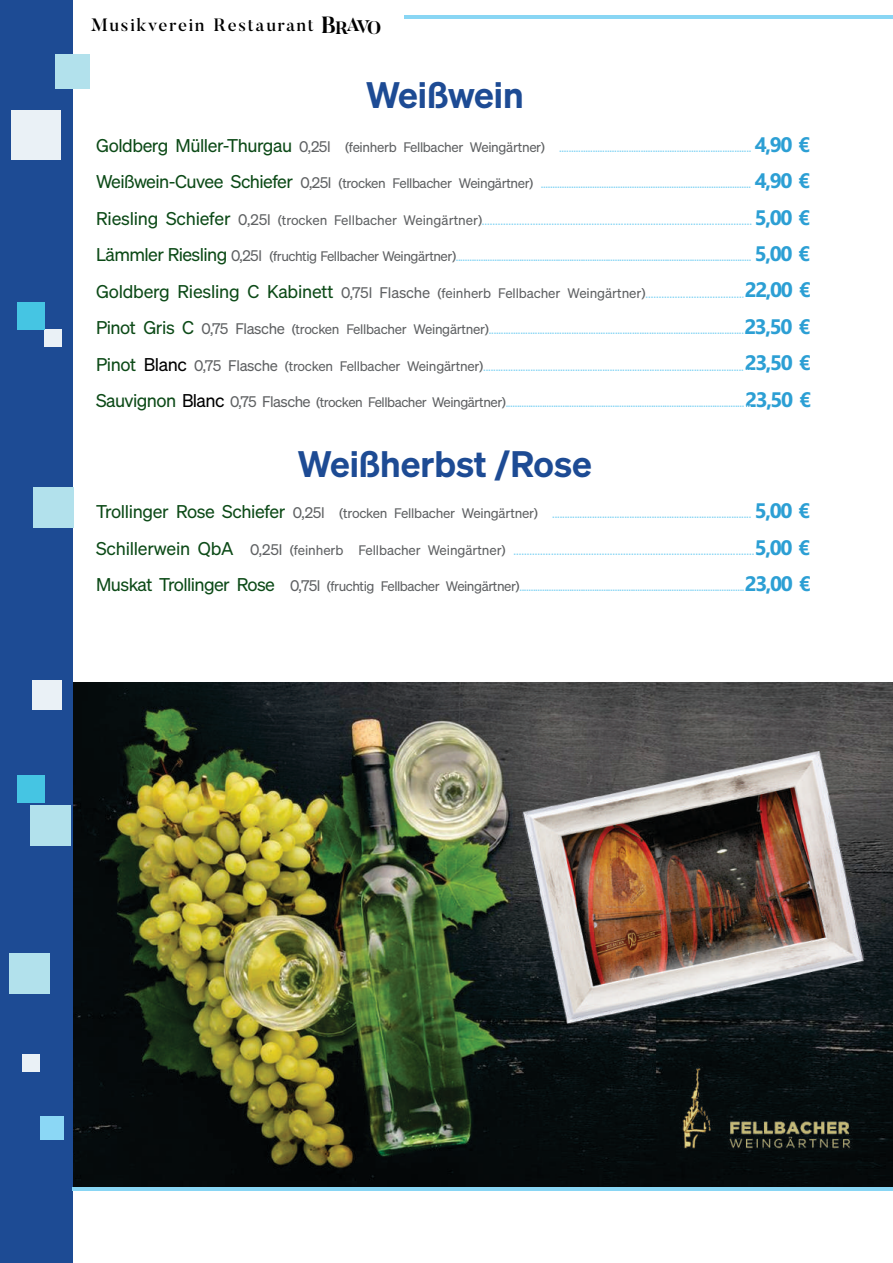
<style>
.page{position:relative;width:893px;height:1263px;background:#fff}
.page>*{position:absolute;margin:0;border:0;box-sizing:border-box;transform-origin:0 0}
.t1{font:600 36px "Sohne";color:#1d4b94}
.t2{font:700 21px/36.5px "Nirmala UI";letter-spacing:-.07em;color:#2c9fd4;text-align:justify}
.t3{font:500 17.85px "Butler";letter-spacing:.1em;color:#000}
.t4{font:12px "Sohne Buch";color:#89d6f4}
.s1{font-weight:700;font-size:23.25px}
.s2{font-weight:700}
.s3{font-weight:700;font-size:18.9px}
.s4{font-weight:700;font-size:18.15px}
.s5{font-weight:700;font-size:18.3px}
.s6{font-size:18px;color:#0c4a17}
.s7{font-size:15px;color:#5f6163}
.s8{font-size:13.5px;color:#5f6163}
.s9{color:#fff}
.s10{font-size:18px;color:#000}
</style>
<div class="page">
<img style="left:73px;top:683px;width:820px;height:504px">
<div style="left:0;top:0;width:73px;height:1263px;background:#1d4b94"></div>
<hr style="left:404px;top:15px;width:489px;height:4px;background:#89d6f4">
<div style="left:11px;top:110px;width:50px;height:50px;background:#eaf1f6"></div>
<div style="left:32px;top:680px;width:30px;height:29px;background:#eaf1f6"></div>
<div style="left:44px;top:329px;width:17px;height:17px;background:#eaf1f6"></div>
<div style="left:22px;top:1054px;width:18px;height:18px;background:#eaf1f6"></div>
<div style="left:55px;top:54px;width:35px;height:35px;background:#b2e1ec"></div>
<div style="left:9px;top:953px;width:41px;height:41px;background:#b2e1ec"></div>
<div style="left:40px;top:1116px;width:24px;height:23px;background:#8bd7f5"></div>
<div style="left:30px;top:805px;width:41px;height:41px;background:#b2e1ec"></div>
<div style="left:33px;top:487px;width:41px;height:41px;background:#b2e1ec"></div>
<div style="left:17px;top:302px;width:28px;height:27px;background:#45c5e3"></div>
<div style="left:17px;top:775px;width:28px;height:28px;background:#45c5e3"></div>
<hr style="left:72px;top:1187px;width:821px;height:4px;background:#89d6f4">
<img style="left:522px;top:752px;width:341px;height:271px">
<img style="left:661px;top:1059px;width:194px;height:95px">
<h3 class="t3" style="left:91px;top:18px;width:292px">Musikverein Restaurant <span class="s1">B</span><span class="s2">R</span><span class="s3">A</span><span class="s4">V</span><span class="s5">O</span></h3>
<h1 class="t1" style="left:366px;top:80px;width:159px">Weißwein</h1>
<h2 class="t2" style="left:755px;top:128px;width:57px">4,90 € 4,90 € 5,00 €</h2>
<p class="t4" style="left:96px;top:143px;width:657px"><span class="s6">Goldberg Müller-Thurgau</span> <span class="s7">0,25l</span> <span class="s8">(feinherb Fellbacher Weingärtner)</span> ................................................................................</p>
<p class="t4" style="left:96px;top:179px;width:657px"><span class="s6">Weißwein-Cuvee Schiefer</span> <span class="s7">0,25l</span> <span class="s8">(trocken Fellbacher Weingärtner)</span> ..........................................................................................</p>
<p class="t4" style="left:96px;top:215px;width:657px"><span class="s6">Riesling Schiefer</span> <span class="s7">0,25l</span> <span class="s8">(trocken Fellbacher Weingärtner)</span>.....................................................................................................</p>
<p class="t4" style="left:96px;top:252px;width:657px"><span class="s6">Lämmler Riesling</span> <span class="s7">0,25l</span> <span class="s8">(fruchtig Fellbacher Weingärtner)</span>..................................................................................................................................</p>
<h2 class="t2" style="left:755px;top:237px;width:57px">5,00 €</h2>
<h2 class="t2" style="left:745px;top:274px;width:68px">22,00 €</h2>
<p class="t4" style="left:96px;top:288px;width:657px"><span class="s6">Goldberg Riesling C Kabinett</span> <span class="s7">0,75l Flasche</span> <span class="s8">(feinherb Fellbacher Weingärtner)</span>....................................<span class="s9">...</span></p>
<h2 class="t2" style="left:744px;top:310px;width:68px">23,50 €</h2>
<p class="t4" style="left:96px;top:325px;width:657px"><span class="s6">Pinot Gris C</span> <span class="s7">0,75 Flasche</span> <span class="s8">(trocken Fellbacher Weingärtner)</span>.........................................................................................................<span class="s9">...</span></p>
<h2 class="t2" style="left:745px;top:347px;width:68px">23,50 €<br>23,50 €</h2>
<p class="t4" style="left:96px;top:361px;width:657px"><span class="s6">Pinot</span> <span class="s10">Blanc</span> <span class="s7">0,75 Flasche</span> <span class="s8">(trocken Fellbacher Weingärtner)</span>.........................................................................................................<span class="s9">...</span></p>
<p class="t4" style="left:96px;top:398px;width:657px"><span class="s6">Sauvignon</span> <span class="s10">Blanc</span> <span class="s7">0,75 Flasche</span> <span class="s8">(trocken Fellbacher Weingärtner)</span>.........................................................................................................<span class="s9">...</span></p>
<h1 class="t1" style="left:298px;top:449px;width:295px">Weißherbst /Rose</h1>
<h2 class="t2" style="left:755px;top:495px;width:57px">5,00 €</h2>
<p class="t4" style="left:96px;top:509px;width:657px"><span class="s6">Trollinger Rose Schiefer</span> <span class="s7">0,25l</span> <span class="s8">(trocken Fellbacher Weingärtner)</span> ................................................................................</p>
<h2 class="t2" style="left:755px;top:531px;width:57px">5,00 €</h2>
<p class="t4" style="left:96px;top:545px;width:660px"><span class="s6">Schillerwein QbA</span> <span class="s7">0,25l</span> <span class="s8">(feinherb Fellbacher Weingärtner)</span> ..........................................................................................</p>
<h2 class="t2" style="left:745px;top:567px;width:68px">23,00 €</h2>
<p class="t4" style="left:96px;top:582px;width:657px"><span class="s6">Muskat Trollinger Rose</span> <span class="s7">0,75l</span> <span class="s8">(fruchtig Fellbacher Weingärtner)</span>...................................................................................................<span class="s9">...</span></p>
</div>
